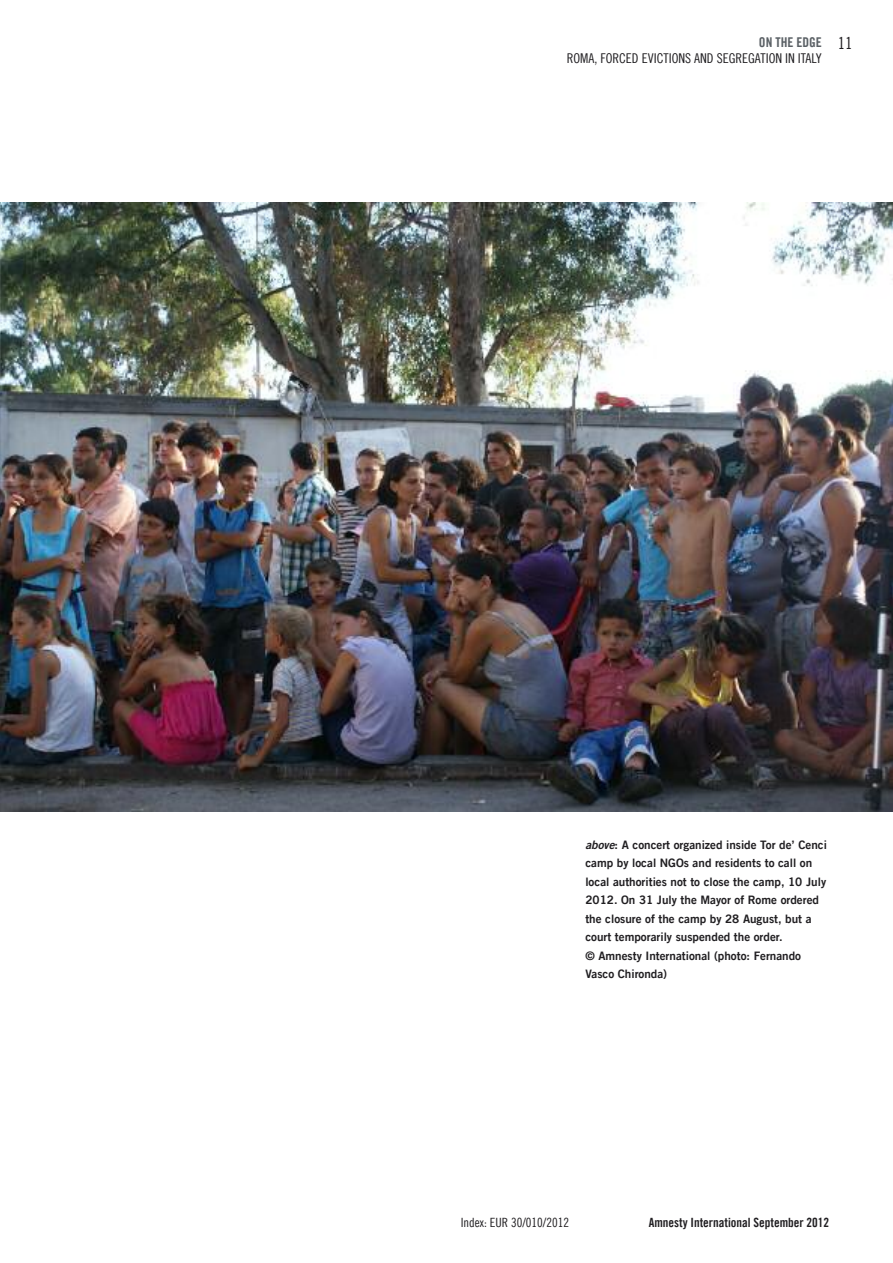
<style>
.page{position:relative;width:893px;height:1263px;background:#fff}
.page>*{position:absolute;margin:0;border:0;box-sizing:border-box;transform-origin:0 0}
.t1{font:16.5px "Amnesty Trade Gothic Cn 18";color:#201e21}
.t2{font:13.5px "Amnesty Trade Gothic Cn 18";color:#201e21}
.t3{font:13.5px "Amnesty Trade Gothic Bd Cn 20";color:#5a6065}
.t4{font:12.75px "Amnesty Trade Gothic Bd Cn 20";color:#201e21}
.t5{font:12.75px "Amnesty Trade Gothic Cn 18";color:#201e21}
.t6{font:11.7px/18.5px "Amnesty Trade Gothic Bd 2";color:#201e21}
.s1{font-family:"Amnesty Trade Gothic Bd 2 Obl"}
</style>
<div class="page">
<img style="left:0;top:203px;width:893px;height:608px">
<p class="t3" style="left:759px;top:34px;width:64px">on the edge</p>
<p class="t2" style="left:567px;top:50px;width:257px">ROMA, FORCED EVICTIONS AND SEGREGATION IN ITALY</p>
<h1 class="t1" style="left:838px;top:33px;width:16px">11</h1>
<p class="t6" style="left:585px;top:835px;width:243px"><span class="s1">above</span>: A concert organized inside Tor de’ Cenci camp by local NGOs and residents to call on local authorities not to close the camp, 10 July 2012. On 31 July the Mayor of Rome ordered the closure of the camp by 28 August, but a court temporarily suspended the order.<br>© Amnesty International (photo: Fernando Vasco Chironda)</p>
<p class="t5" style="left:461px;top:1214px;width:110px">INDEX: EUR 30/010/2012</p>
<p class="t4" style="left:649px;top:1214px;width:182px">amnesty international september 2012</p>
</div>
